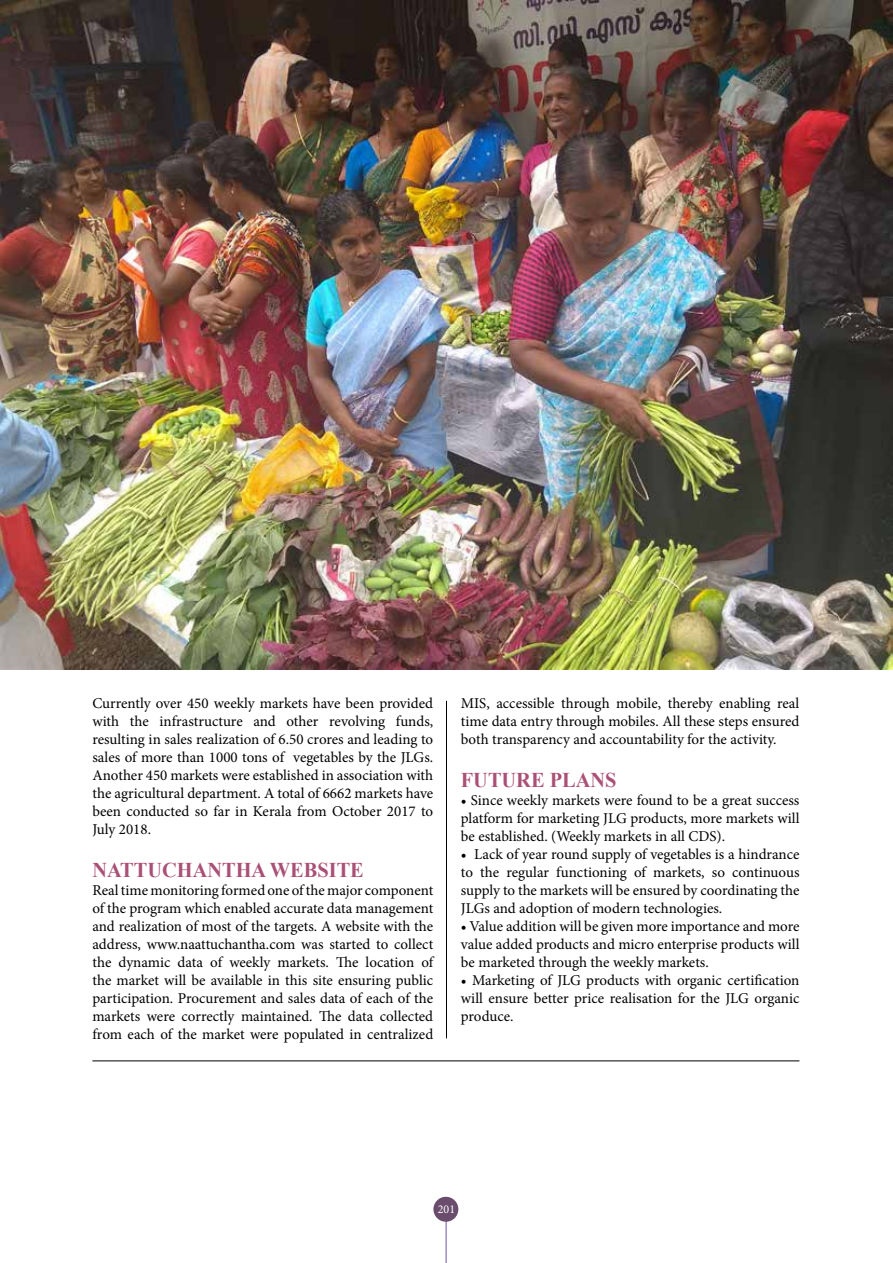
<style>
.page{position:relative;width:893px;height:1263px;background:#fff}
.page>*{position:absolute;margin:0;border:0;box-sizing:border-box;transform-origin:0 0}
.t1{font:700 21px "Times New Roman";color:#aa5076}
.t2{font:15px/18px "Minion Pro";color:#000;text-align:justify}
.t3{font:12px "Minion Pro";color:#fff}
</style>
<div class="page">
<hr style="left:446px;top:1208px;width:1px;height:55px;background:#6b55a4">
<div style="left:433px;top:1197px;width:25px;height:25px;background:#6a4c6d;border-radius:50%"></div>
<img style="left:0;top:0;width:893px;height:670px">
<hr style="left:446px;top:701px;width:1px;height:337px;background:#000">
<hr style="left:92px;top:1060px;width:707px;height:1px;background:#000">
<p class="t2" style="left:92px;top:694px;width:342px">Currently over 450 weekly markets have been provided with the infrastructure and other revolving funds, resulting in sales realization of 6.50 crores and leading to sales of more than 1000 tons of vegetables by the JLGs.<br>Another 450 markets were established in association with the agricultural department. A total of 6662 markets have been conducted so far in Kerala from October 2017 to July 2018.</p>
<h1 class="t1" style="left:92px;top:855px;width:273px">NATTUCHANTHA WEBSITE</h1>
<p class="t2" style="left:92px;top:881px;width:342px">Real time monitoring formed one of the major component of the program which enabled accurate data management and realization of most of the targets. A website with the address, www.naattuchantha.com was started to collect the dynamic data of weekly markets. The location of the market will be available in this site ensuring public participation. Procurement and sales data of each of the markets were correctly maintained. The data collected from each of the market were populated in centralized</p>
<p class="t2" style="left:461px;top:694px;width:340px">MIS, accessible through mobile, thereby enabling real time data entry through mobiles. All these steps ensured both transparency and accountability for the activity.</p>
<h1 class="t1" style="left:461px;top:765px;width:157px">FUTURE PLANS</h1>
<p class="t2" style="left:461px;top:791px;width:340px">• Since weekly markets were found to be a great success platform for marketing JLG products, more markets will be established. (Weekly markets in all CDS).</p>
<p class="t2" style="left:461px;top:845px;width:340px">• Lack of year round supply of vegetables is a hindrance to the regular functioning of markets, so continuous supply to the markets will be ensured by coordinating the JLGs and adoption of modern technologies.</p>
<p class="t2" style="left:461px;top:917px;width:340px">• Value addition will be given more importance and more value added products and micro enterprise products will be marketed through the weekly markets.</p>
<p class="t2" style="left:461px;top:971px;width:340px">• Marketing of JLG products with organic certification will ensure better price realisation for the JLG organic produce.</p>
<p class="t3" style="left:438px;top:1200px;width:19px">201</p>
</div>
